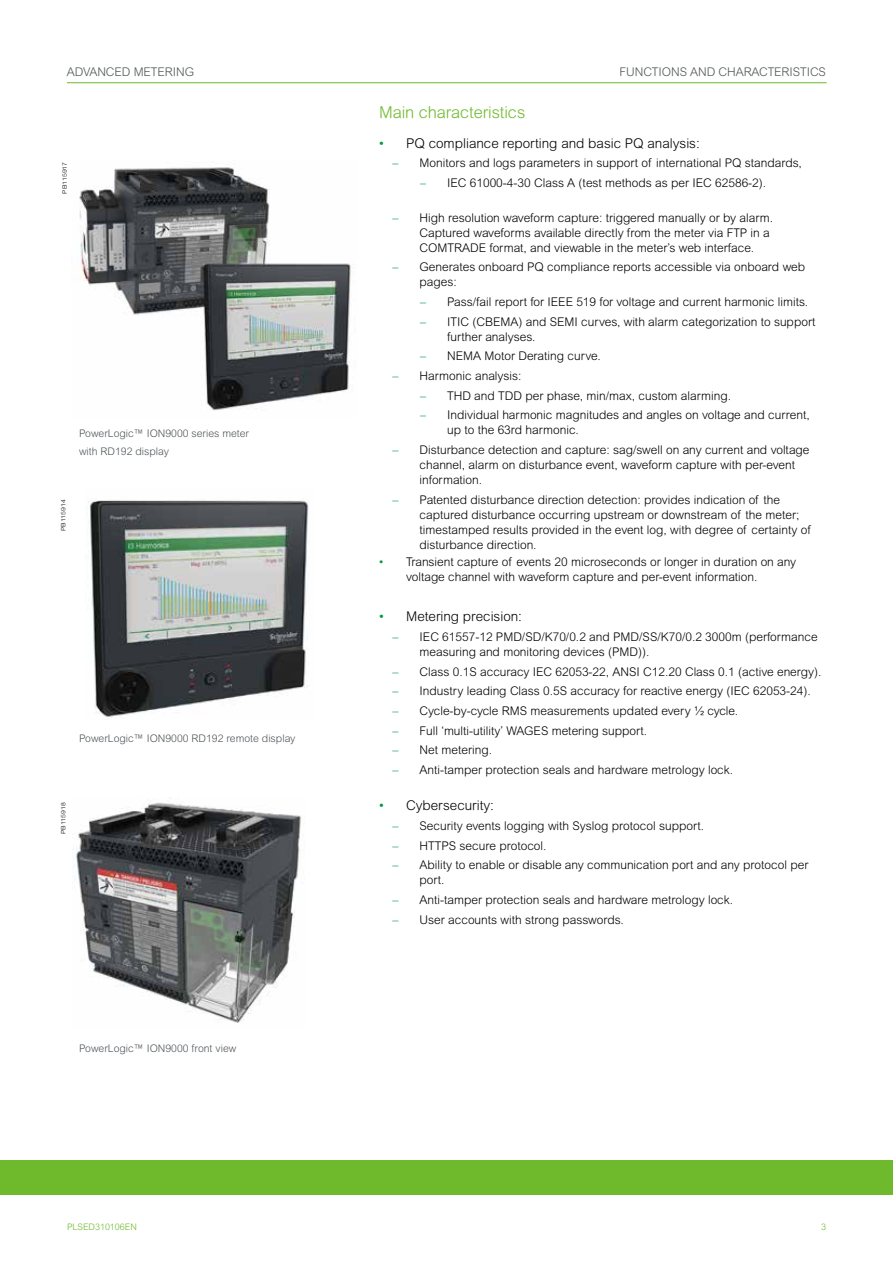
<style>
.page{position:relative;width:893px;height:1263px;background:#fff}
.page>*{position:absolute;margin:0;border:0;box-sizing:border-box;transform-origin:0 0}
.t1{font:300 16.5px "Arial Rounded MT Std";letter-spacing:-.005em;color:#6fba2c}
.t2{font:300 13.5px "Arial Rounded MT Std";color:#000}
.t3{font:300 12px/15px "Arial Rounded MT Std";color:#000}
.t4{font:300 12px "Arial Rounded MT Std";letter-spacing:-.005em;color:#515557}
.t5{font:300 10.5px/18px "Arial Rounded MT Std";color:#505559}
.t6{font:300 9px "Arial Rounded MT Std";color:#6fba2c}
.t7{font:300 6px "Arial Rounded MT Std";color:#000;scale:1.15 1}
.s1{color:#094}
</style>
<div class="page">
<hr style="left:67px;top:82px;width:760px;height:1px;background:#6fba2c">
<img style="left:86px;top:500px;width:223px;height:217px">
<img style="left:79px;top:167px;width:272px;height:244px">
<img style="left:73px;top:802px;width:228px;height:221px">
<div style="left:0;top:1161px;width:893px;height:34px;background:#6fba2c"></div>
<p class="t4" style="left:67px;top:65px;width:129px">ADVANCED METERING</p>
<p class="t4" style="left:620px;top:65px;width:208px">FUNCTIONS AND CHARACTERISTICS</p>
<p class="t7" style="left:61px;top:194px;width:29px;rotate:-90deg">PB115917</p>
<p class="t5" style="left:79px;top:424px;width:172px">PowerLogic™ ION9000 series meter with RD192 display</p>
<p class="t7" style="left:60px;top:531px;width:29px;rotate:-90deg">PB115914</p>
<p class="t5" style="left:79px;top:729px;width:218px">PowerLogic™ ION9000 RD192 remote display</p>
<p class="t7" style="left:60px;top:834px;width:29px;rotate:-90deg">PB115918</p>
<p class="t5" style="left:79px;top:1039px;width:159px">PowerLogic™ ION9000 front view</p>
<h1 class="t1" style="left:379px;top:103px;width:148px">Main characteristics</h1>
<p class="t2" style="left:379px;top:135px;width:322px"><span class="s1">•</span> PQ compliance reporting and basic PQ analysis:</p>
<p class="t3" style="left:393px;top:156px;width:411px"><span class="s1">–</span> Monitors and logs parameters in support of international PQ standards,</p>
<p class="t3" style="left:420px;top:175px;width:348px"><span class="s1">–</span> IEC 61000-4-30 Class A (test methods as per IEC 62586-2).</p>
<p class="t3" style="left:420px;top:210px;width:355px;text-indent:-27px"><span class="s1">–</span> High resolution waveform capture: triggered manually or by alarm.<br>Captured waveforms available directly from the meter via FTP in a<br>COMTRADE format, and viewable in the meter’s web interface.</p>
<p class="t3" style="left:420px;top:260px;width:387px;text-indent:-27px"><span class="s1">–</span> Generates onboard PQ compliance reports accessible via onboard web pages:</p>
<p class="t3" style="left:420px;top:294px;width:389px"><span class="s1">–</span> Pass/fail report for IEEE 519 for voltage and current harmonic limits.</p>
<p class="t3" style="left:447px;top:314px;width:370px;text-indent:-27px"><span class="s1">–</span> ITIC (CBEMA) and SEMI curves, with alarm categorization to support further analyses.</p>
<p class="t3" style="left:420px;top:349px;width:182px"><span class="s1">–</span> NEMA Motor Derating curve.</p>
<p class="t3" style="left:393px;top:368px;width:131px"><span class="s1">–</span> Harmonic analysis:</p>
<p class="t3" style="left:420px;top:388px;width:312px"><span class="s1">–</span> THD and TDD per phase, min/max, custom alarming.</p>
<p class="t3" style="left:447px;top:408px;width:364px;text-indent:-27px"><span class="s1">–</span> Individual harmonic magnitudes and angles on voltage and current, up to the 63rd harmonic.</p>
<p class="t3" style="left:420px;top:442px;width:391px;text-indent:-27px"><span class="s1">–</span> Disturbance detection and capture: sag/swell on any current and voltage channel, alarm on disturbance event, waveform capture with per-event information.</p>
<p class="t3" style="left:420px;top:492px;width:393px;text-indent:-27px"><span class="s1">–</span> Patented disturbance direction detection: provides indication of the captured disturbance occurring upstream or downstream of the meter; timestamped results provided in the event log, with degree of certainty of disturbance direction.</p>
<p class="t3" style="left:406px;top:555px;width:392px;text-indent:-27px"><span class="s1">•</span> Transient capture of events 20 microseconds or longer in duration on any voltage channel with waveform capture and per-event information.</p>
<p class="t2" style="left:379px;top:609px;width:144px"><span class="s1">•</span> Metering precision:</p>
<p class="t3" style="left:420px;top:629px;width:400px;text-indent:-27px"><span class="s1">–</span> IEC 61557-12 PMD/SD/K70/0.2 and PMD/SS/K70/0.2 3000m (performance measuring and monitoring devices (PMD)).</p>
<p class="t3" style="left:393px;top:664px;width:431px"><span class="s1">–</span> Class 0.1S accuracy IEC 62053-22, ANSI C12.20 Class 0.1 (active energy).</p>
<p class="t3" style="left:393px;top:684px;width:420px"><span class="s1">–</span> Industry leading Class 0.5S accuracy for reactive energy (IEC 62053-24).</p>
<p class="t3" style="left:393px;top:703px;width:347px"><span class="s1">–</span> Cycle-by-cycle RMS measurements updated every ½ cycle.</p>
<p class="t3" style="left:393px;top:723px;width:256px"><span class="s1">–</span> Full ‘multi-utility’ WAGES metering support.</p>
<p class="t3" style="left:393px;top:743px;width:101px"><span class="s1">–</span> Net metering.</p>
<p class="t3" style="left:393px;top:762px;width:342px"><span class="s1">–</span> Anti-tamper protection seals and hardware metrology lock.</p>
<p class="t2" style="left:379px;top:798px;width:116px"><span class="s1">•</span> Cybersecurity:</p>
<p class="t3" style="left:393px;top:818px;width:313px"><span class="s1">–</span> Security events logging with Syslog protocol support.</p>
<p class="t3" style="left:393px;top:838px;width:155px"><span class="s1">–</span> HTTPS secure protocol.</p>
<p class="t3" style="left:420px;top:858px;width:390px;text-indent:-27px"><span class="s1">–</span> Ability to enable or disable any communication port and any protocol per port.</p>
<p class="t3" style="left:393px;top:892px;width:342px"><span class="s1">–</span> Anti-tamper protection seals and hardware metrology lock.</p>
<p class="t3" style="left:393px;top:912px;width:233px"><span class="s1">–</span> User accounts with strong passwords.</p>
<p class="t6" style="left:67px;top:1222px;width:71px">PLSED310106EN</p>
<p class="t6" style="left:821px;top:1222px;width:6px">3</p>
</div>
